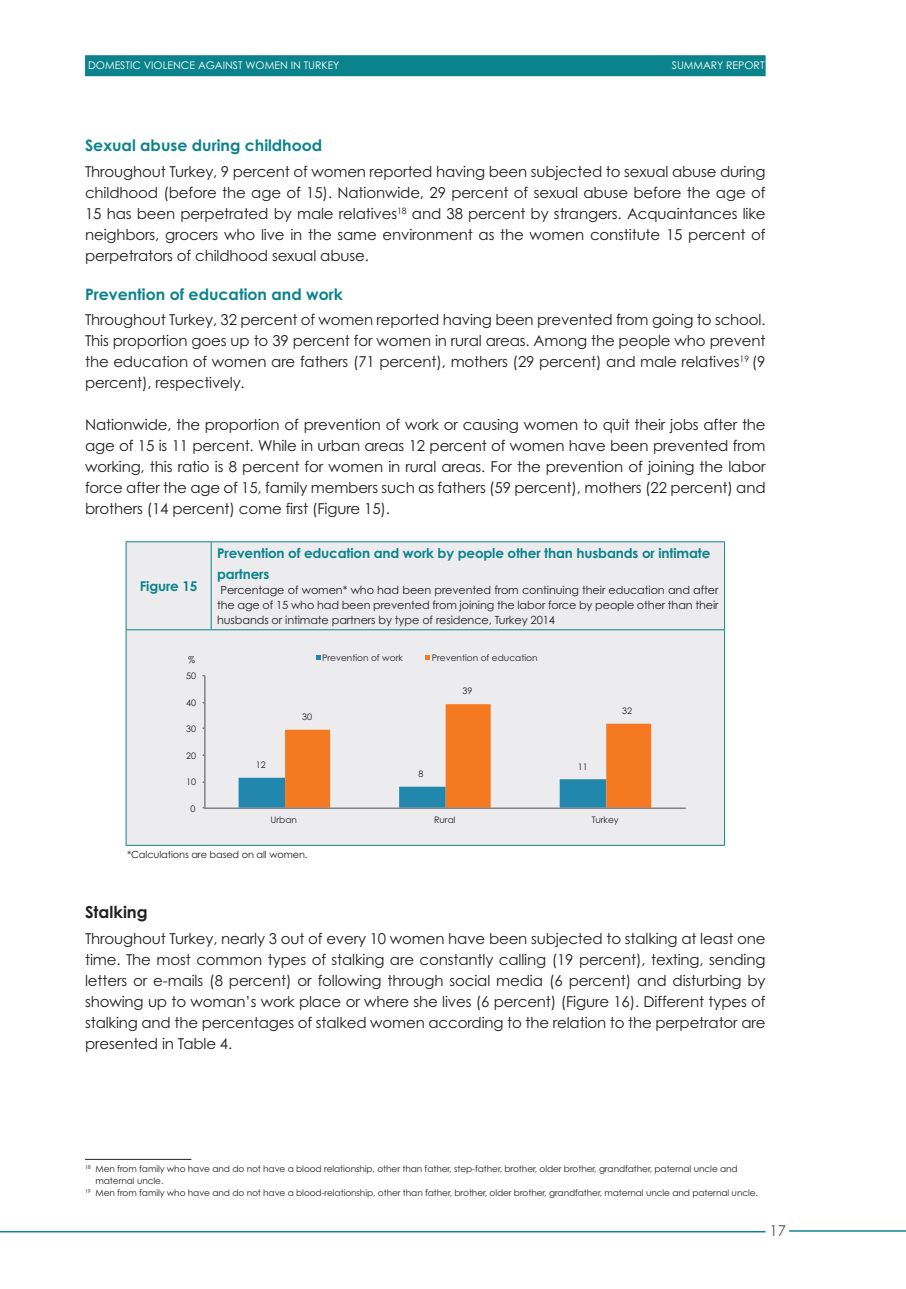
<style>
.page{position:relative;width:906px;height:1289px;background:#fff}
.page>*{position:absolute;margin:0;border:0;box-sizing:border-box;transform-origin:0 0}
.t1{font:700 16.5px "Century Gothic Std";color:#231f20}
.t2{font:700 15.75px "Century Gothic Std";color:#0b838c}
.t3{font:15px/21px "Century Gothic Std";letter-spacing:-.01em;color:#231f20;text-align:justify}
.t4{font:15px "Century Gothic Std";color:#57585a}
.t5{font:700 13.5px/21px "Century Gothic Std";letter-spacing:-.01em;color:#0b838c}
.t6{font:11.25px/15px "Century Gothic Std";letter-spacing:-.01em;color:#231f20;text-align:justify}
.t7{font:10.5px "Century Gothic Std";color:#fff}
.t8{font:9.75px "Century Gothic Std";letter-spacing:-.01em;color:#231f20}
.t9{font:9px "Century Gothic Std";letter-spacing:-.01em;color:#231f20}
</style>
<div class="page">
<div style="left:85px;top:55px;width:680px;height:21px;background:#0b838c"></div>
<hr style="left:789px;top:1230px;width:117px;height:1px;background:#0b838c">
<hr style="left:0;top:1230px;width:765px;height:2px;background:#0b838c">
<div style="left:127px;top:542px;width:597px;height:303px;background:#ececee"></div>
<hr style="left:126px;top:541px;width:85px;height:1px;background:#0b838c">
<hr style="left:126px;top:542px;width:1px;height:87px;background:#0b838c">
<hr style="left:211px;top:541px;width:514px;height:1px;background:#0b838c">
<hr style="left:211px;top:542px;width:1px;height:87px;background:#0b838c">
<hr style="left:724px;top:542px;width:1px;height:87px;background:#0b838c">
<hr style="left:126px;top:629px;width:85px;height:1px;background:#0b838c">
<hr style="left:126px;top:630px;width:1px;height:215px;background:#0b838c">
<hr style="left:211px;top:629px;width:514px;height:1px;background:#0b838c">
<hr style="left:724px;top:630px;width:1px;height:215px;background:#0b838c">
<hr style="left:126px;top:845px;width:85px;height:1px;background:#0b838c">
<hr style="left:211px;top:845px;width:514px;height:1px;background:#0b838c">
<svg style="left:239px;top:704px;width:412px;height:103px;background:#ddc3af"></svg>
<hr style="left:204px;top:675px;width:2px;height:133px;background:#808285">
<hr style="left:205px;top:807px;width:481px;height:2px;background:#808285">
<svg style="left:316px;top:655px;width:4px;height:4px"></svg>
<svg style="left:425px;top:655px;width:5px;height:4px"></svg>
<hr style="left:85px;top:1158px;width:106px;height:1px;background:#231f20">
<p class="t7" style="left:88px;top:59px;width:253px">DOMESTIC VIOLENCE AGAINST WOMEN IN TURKEY</p>
<p class="t7" style="left:672px;top:59px;width:94px">SUMMARY REPORT</p>
<p class="t2" style="left:85px;top:136px;width:239px">Sexual abuse during childhood</p>
<p class="t3" style="left:85px;top:161px;width:682px">Throughout Turkey, 9 percent of women reported having been subjected to sexual abuse during childhood (before the age of 15). Nationwide, 29 percent of sexual abuse before the age of 15 has been perpetrated by male relatives<sup>18</sup> and 38 percent by strangers. Acquaintances like neighbors, grocers who live in the same environment as the women constitute 15 percent of perpetrators of childhood sexual abuse.</p>
<p class="t2" style="left:85px;top:284px;width:259px">Prevention of education and work</p>
<p class="t3" style="left:85px;top:309px;width:682px">Throughout Turkey, 32 percent of women reported having been prevented from going to school.<br>This proportion goes up to 39 percent for women in rural areas. Among the people who prevent the education of women are fathers (71 percent), mothers (29 percent) and male relatives<sup>19</sup> (9 percent), respectively.</p>
<p class="t3" style="left:85px;top:414px;width:682px">Nationwide, the proportion of prevention of work or causing women to quit their jobs after the age of 15 is 11 percent. While in urban areas 12 percent of women have been prevented from working, this ratio is 8 percent for women in rural areas. For the prevention of joining the labor force after the age of 15, family members such as fathers (59 percent), mothers (22 percent) and brothers (14 percent) come first (Figure 15).</p>
<p class="t5" style="left:140px;top:575px;width:59px">Figure 15</p>
<p class="t5" style="left:217px;top:542px;width:495px">Prevention of education and work by people other than husbands or intimate partners</p>
<p class="t6" style="left:217px;top:582px;width:503px">Percentage of women* who had been prevented from continuing their education and after the age of 15 who had been prevented from joining the labor force by people other than their husbands or intimate partners by type of residence, Turkey 2014</p>
<p class="t9" style="left:188px;top:654px;width:8px">%</p>
<p class="t9" style="left:322px;top:652px;width:82px">Prevention of work</p>
<p class="t9" style="left:432px;top:652px;width:107px">Prevention of education</p>
<p class="t9" style="left:186px;top:670px;width:11px">50</p>
<p class="t9" style="left:186px;top:697px;width:11px">40</p>
<p class="t9" style="left:186px;top:723px;width:11px">30</p>
<p class="t9" style="left:186px;top:750px;width:11px">20</p>
<p class="t9" style="left:186px;top:776px;width:11px">10</p>
<p class="t9" style="left:191px;top:803px;width:6px">0</p>
<p class="t9" style="left:256px;top:759px;width:11px">12</p>
<p class="t9" style="left:302px;top:711px;width:11px">30</p>
<p class="t9" style="left:418px;top:768px;width:6px">8</p>
<p class="t9" style="left:462px;top:685px;width:11px">39</p>
<p class="t9" style="left:578px;top:761px;width:11px">11</p>
<p class="t9" style="left:622px;top:705px;width:11px">32</p>
<p class="t9" style="left:271px;top:814px;width:28px">Urban</p>
<p class="t9" style="left:434px;top:814px;width:23px">Rural</p>
<p class="t9" style="left:592px;top:814px;width:28px">Turkey</p>
<p class="t8" style="left:127px;top:848px;width:182px">*Calculations are based on all women.</p>
<p class="t1" style="left:85px;top:901px;width:64px">Stalking</p>
<p class="t3" style="left:85px;top:927px;width:682px">Throughout Turkey, nearly 3 out of every 10 women have been subjected to stalking at least one time. The most common types of stalking are constantly calling (19 percent), texting, sending letters or e-mails (8 percent) or following through social media (6 percent) and disturbing by showing up to woman’s work place or where she lives (6 percent) (Figure 16). Different types of stalking and the percentages of stalked women according to the relation to the perpetrator are presented in Table 4.</p>
<p class="t9" style="left:85px;top:1162px;width:654px"><sup>18</sup> Men from family who have and do not have a blood relationship, other than father, step-father, brother, older brother, grandfather, paternal uncle and</p>
<p class="t9" style="left:96px;top:1174px;width:69px">maternal uncle.</p>
<p class="t9" style="left:85px;top:1186px;width:674px"><sup>19</sup> Men from family who have and do not have a blood-relationship, other than father, brother, older brother, grandfather, maternal uncle and paternal uncle.</p>
<p class="t4" style="left:769px;top:1221px;width:18px">17</p>
</div>
